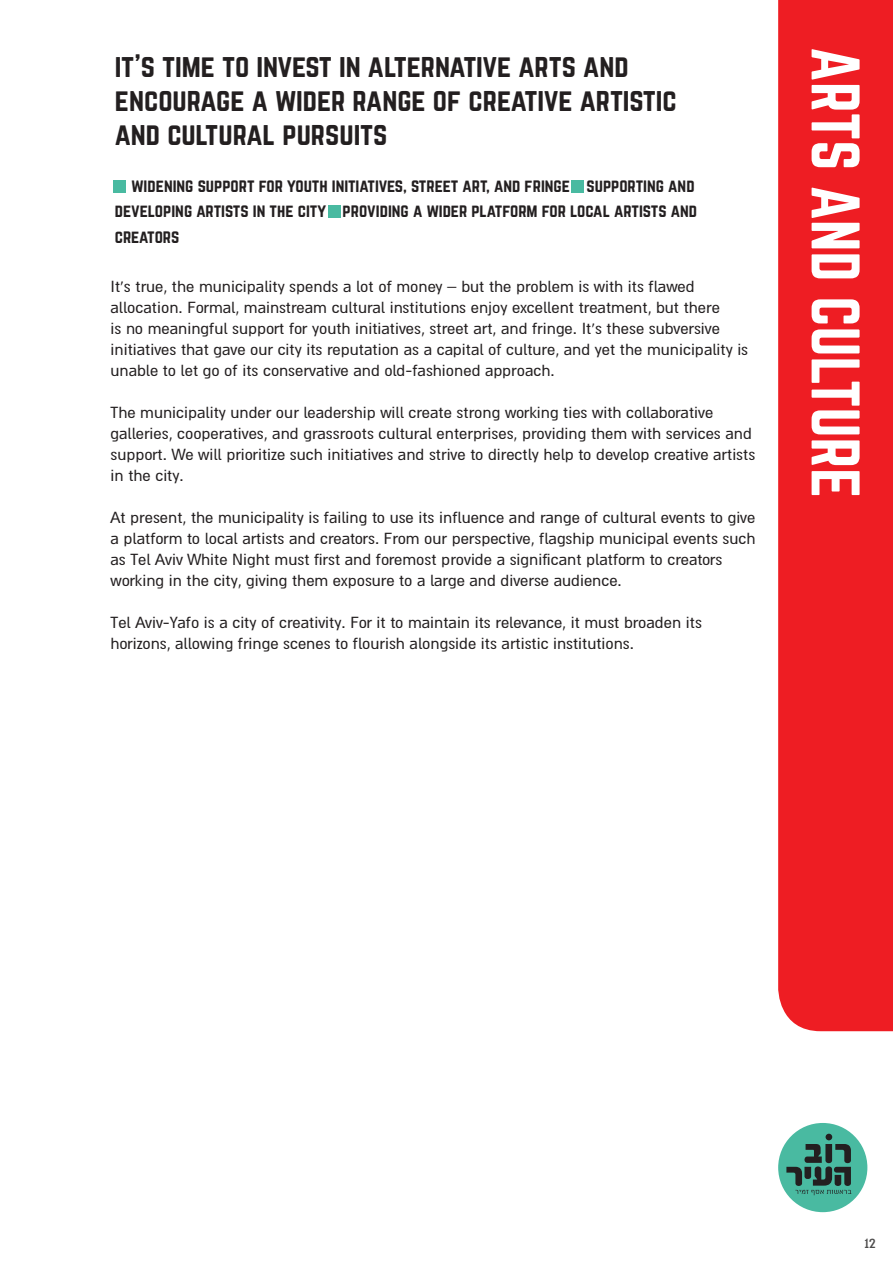
<style>
.page{position:relative;width:893px;height:1263px;background:#fff}
.page>*{position:absolute;margin:0;border:0;box-sizing:border-box;transform-origin:0 0}
.t1{font:60px "Norwester";color:#fff}
.t2{font:28.5px/34.2px "Norwester";color:#231f20}
.t3{font:18px/21px "Almoni DLAAA";color:#231f20}
.t4{font:18px "Almoni DLAAA";color:#4d4c4c}
.t5{font:16.5px/25.5px "Norwester";color:#231f20}
</style>
<div class="page">
<div style="left:778px;top:0;width:115px;height:1031px;background:#ee1d23"></div>
<div style="left:778px;top:1123px;width:89px;height:89px;background:#49baa1;border-radius:50%"></div>
<svg style="left:786px;top:1134px;width:65px;height:61px"></svg>
<div style="left:114px;top:180px;width:12px;height:13px;background:#49baa1"></div>
<div style="left:571px;top:180px;width:12px;height:13px;background:#49baa1"></div>
<div style="left:328px;top:205px;width:13px;height:13px;background:#49baa1"></div>
<h2 class="t2" style="left:115px;top:49px;width:563px">IT S’ TIME TO INVEST IN ALTERNATIVE ARTS AND<br>ENCOURAGE A WIDER RANGE OF CREATIVE ARTISTIC<br>AND CULTURAL PURSUITS</h2>
<p class="t5" style="left:587px;top:173px;width:110px">SUPPORTING AND</p>
<p class="t5" style="left:343px;top:173px;width:356px;text-indent:-211px">WIDENING SUPPORT FOR YOUTH INITIATIVES, STREET ART, AND FRINGE<br>PROVIDING A WIDER PLATFORM FOR LOCAL ARTISTS AND</p>
<p class="t5" style="left:115px;top:199px;width:213px">DEVELOPING ARTISTS IN THE CITY<br>CREATORS</p>
<p class="t3" style="left:111px;top:276px;width:639px">s’I t true, the municipality spends a lot of money – but the problem is with its flawed allocation. Formal, mainstream cultural institutions enjoy excellent treatment, but there<br>is no meaningful support for youth initiatives, street art, and fringe s’I t. these subversive initiatives that gave our city its reputation as a capital of culture, and yet the municipality is unable to let go of its conservative and old-fashioned approach.</p>
<p class="t3" style="left:111px;top:402px;width:646px">The municipality under our leadership will create strong working ties with collaborative galleries, cooperatives, and grassroots cultural enterprises, providing them with services and support. We will prioritize such initiatives and strive to directly help to develop creative artists in the city.</p>
<p class="t3" style="left:111px;top:507px;width:646px">At present, the municipality is failing to use its influence and range of cultural events to give a platform to local artists and creators. From our perspective, flagship municipal events such as Tel Aviv White Night must first and foremost provide a significant platform to creators working in the city, giving them exposure to a large and diverse audience.</p>
<p class="t3" style="left:111px;top:612px;width:593px">Tel Aviv-Yafo is a city of creativity. For toit maintain its relevance it, must broaden its horizons, allowing fringe scenes to flourish alongside its artistic institutions.</p>
<h1 class="t1" style="left:864px;top:47px;width:453px;rotate:90deg">ARTS AND CULTURE</h1>
<p class="t4" style="left:864px;top:1233px;width:13px">12</p>
</div>
